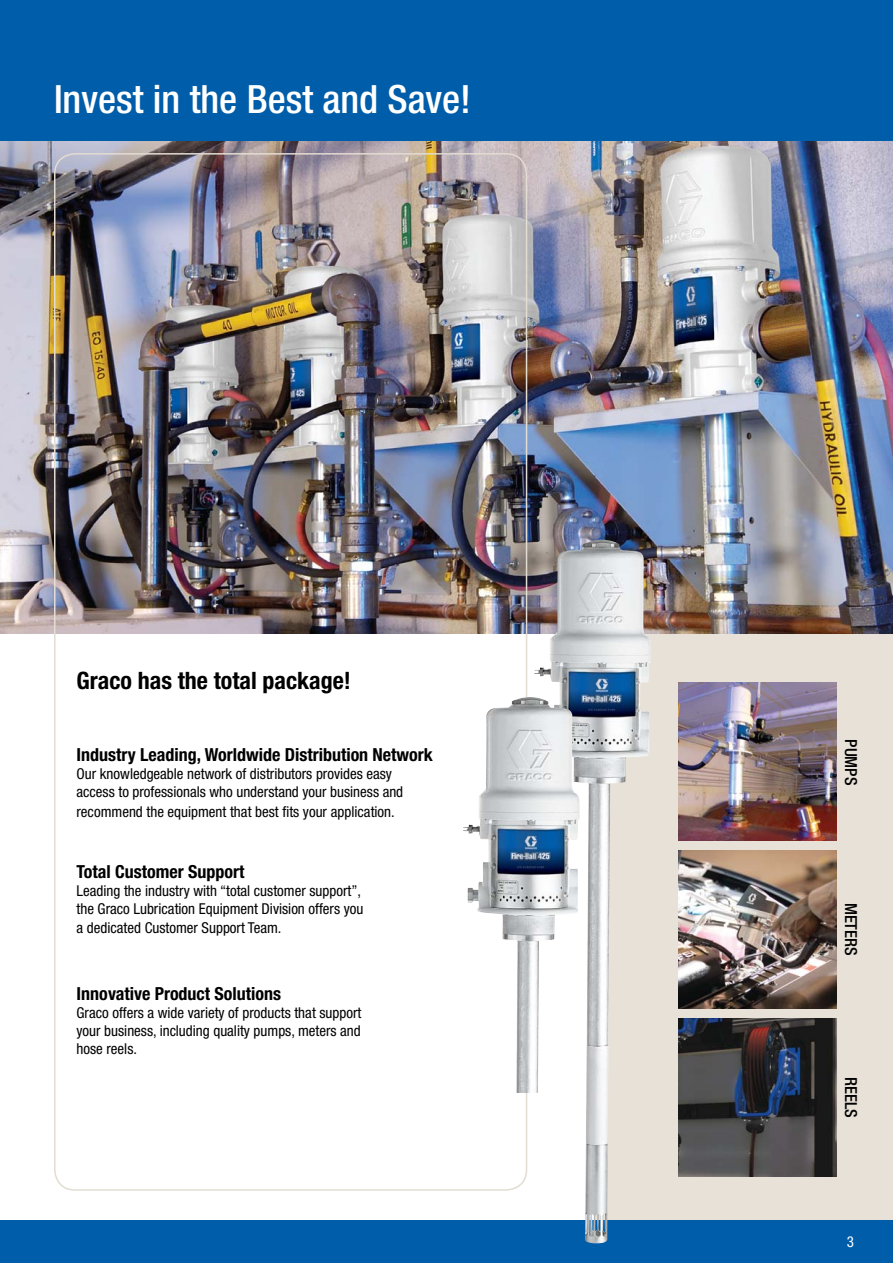
<style>
.page{position:relative;width:893px;height:1263px;background:#fff}
.page>*{position:absolute;margin:0;border:0;box-sizing:border-box;transform-origin:0 0}
.t1{font:500 condensed 39px "Helvetica Neue LT Std";color:#fff}
.t2{font:700 condensed 24px "Helvetica Neue LT Std";color:#000}
.t3{font:700 condensed 18px "Helvetica Neue LT Std";color:#000}
.t4{font:500 condensed 16.65px "Helvetica Neue LT Std";color:#000}
.t5{font:condensed 15px/18px "Helvetica Neue LT Std";color:#000}
.t6{font:condensed 15px "Helvetica Neue LT Std";color:#fff}
</style>
<div class="page">
<div style="left:595px;top:140px;width:298px;height:1085px;background:#e7e1d8"></div>
<img style="left:0;top:140px;width:893px;height:494px">
<div style="left:0;top:0;width:893px;height:140px;background:#005daa"></div>
<div style="left:0;top:1220px;width:893px;height:43px;background:#005daa"></div>
<img style="left:679px;top:850px;width:157px;height:158px">
<img style="left:679px;top:1018px;width:158px;height:158px">
<img style="left:679px;top:682px;width:158px;height:158px">
<img style="left:534px;top:540px;width:117px;height:703px">
<img style="left:463px;top:697px;width:117px;height:396px">
<h1 class="t1" style="left:54px;top:85px;width:419px">Invest in the Best and Save!</h1>
<h2 class="t2" style="left:77px;top:666px;width:276px">Graco has the total package!</h2>
<p class="t3" style="left:77px;top:744px;width:358px">Industry Leading, Worldwide Distribution Network</p>
<p class="t5" style="left:77px;top:767px;width:328px">Our knowledgeable network of distributors provides easy access to professionals who understand your business and</p>
<p class="t5" style="left:77px;top:804px;width:320px">recommend the equipment that best fits your application.</p>
<p class="t3" style="left:77px;top:860px;width:169px">Total Customer Support</p>
<p class="t5" style="left:77px;top:883px;width:288px">Leading the industry with “total customer support”, the Graco Lubrication Equipment Division offers you</p>
<p class="t5" style="left:77px;top:920px;width:207px">a dedicated Customer Support Team.</p>
<p class="t3" style="left:77px;top:983px;width:206px">Innovative Product Solutions</p>
<p class="t5" style="left:77px;top:1006px;width:286px;text-align:justify">Graco offers a wide variety of products that support your business, including quality pumps, meters and hose reels.</p>
<p class="t4" style="left:857px;top:739px;width:48px;rotate:90deg">PUMPS</p>
<p class="t4" style="left:857px;top:902px;width:55px;rotate:90deg">METERS</p>
<p class="t4" style="left:857px;top:1077px;width:42px;rotate:90deg">REELS</p>
<p class="t6" style="left:847px;top:1236px;width:9px">3</p>
</div>
